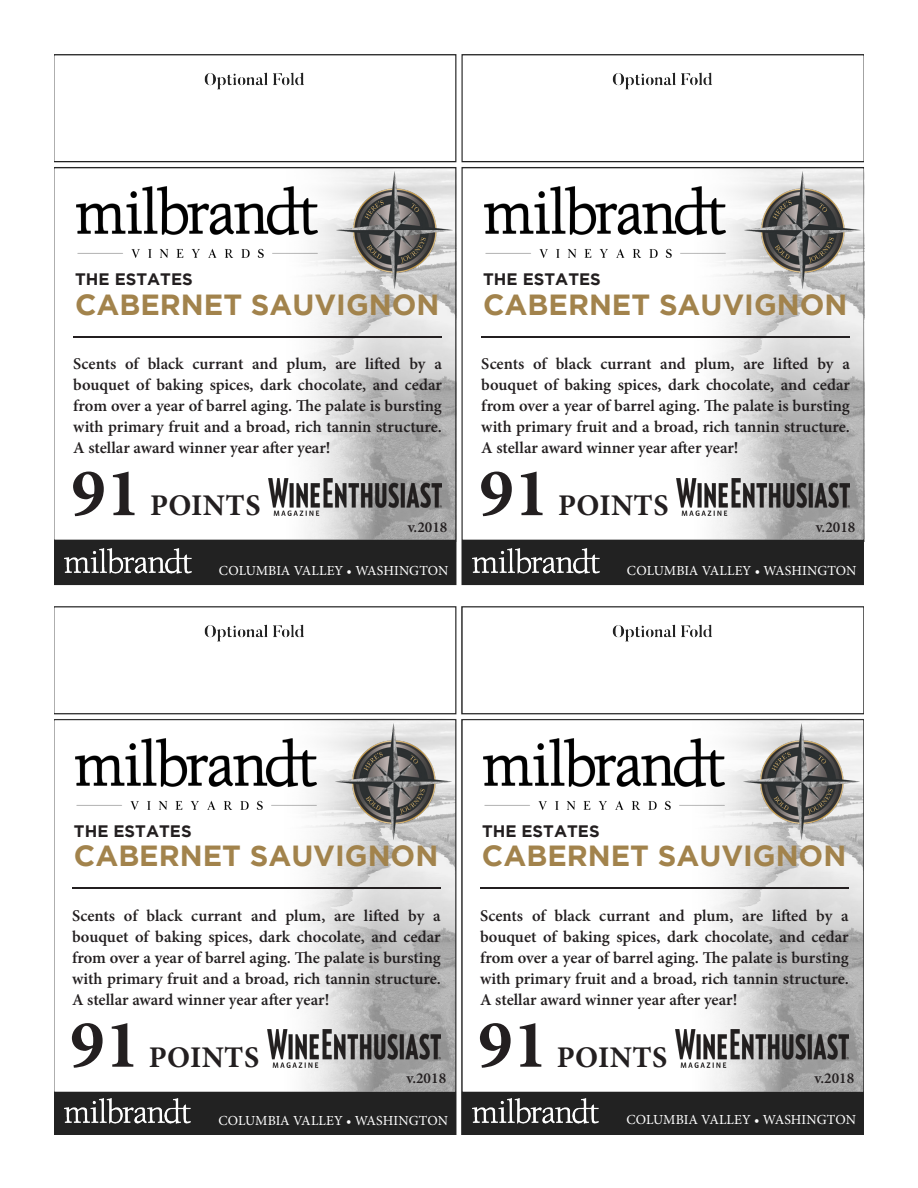
<style>
.page{position:relative;width:918px;height:1188px;background:#fff}
.page>*{position:absolute;margin:0;border:0;box-sizing:border-box;transform-origin:0 0}
.t1{font:700 68.7px "Minion Pro";letter-spacing:.01em;color:#231f20}
.t2{font:700 30px "Minion Pro";letter-spacing:.01em;color:#231f20}
.t3{font:700 29.1px "Gotham";color:#a2834c}
.t4{font:700 16.65px "Gotham";color:#231f20}
.t5{font:600 16.5px/21px "Minion Pro";color:#231f20;text-align:justify}
.t6{font:600 15.3px "Minion Pro";color:#231f20}
.t7{font:13.8px "Minion Pro";letter-spacing:.005em;color:#fff}
</style>
<div class="page">
<img style="left:54px;top:54px;width:810px;height:1080px">
<img style="left:65px;top:548px;width:126px;height:32px">
<img style="left:473px;top:548px;width:126px;height:32px">
<img style="left:64px;top:1098px;width:126px;height:32px">
<img style="left:472px;top:1098px;width:126px;height:32px">
<p class="t4" style="left:75px;top:270px;width:119px">THE ESTATES</p>
<p class="t4" style="left:483px;top:270px;width:119px">THE ESTATES</p>
<p class="t3" style="left:75px;top:288px;width:366px">CABERNET SAUVIGNON</p>
<p class="t3" style="left:483px;top:288px;width:366px">CABERNET SAUVIGNON</p>
<p class="t5" style="left:73px;top:353px;width:370px">Scents of black currant and plum, are lifted by a bouquet of baking spices, dark chocolate, and cedar from over a year of barrel aging. The palate is bursting with primary fruit and a broad, rich tannin structure.<br>A stellar award winner year after year!</p>
<p class="t1" style="left:71px;top:445px;width:71px">91</p>
<p class="t2" style="left:150px;top:484px;width:112px">POINTS</p>
<p class="t5" style="left:481px;top:353px;width:370px">Scents of black currant and plum, are lifted by a bouquet of baking spices, dark chocolate, and cedar from over a year of barrel aging. The palate is bursting with primary fruit and a broad, rich tannin structure.<br>A stellar award winner year after year!</p>
<p class="t1" style="left:479px;top:445px;width:71px">91</p>
<p class="t2" style="left:558px;top:484px;width:112px">POINTS</p>
<p class="t6" style="left:408px;top:516px;width:41px">v.2018</p>
<p class="t7" style="left:219px;top:561px;width:231px">COLUMBIA VALLEY • WASHINGTON</p>
<p class="t7" style="left:627px;top:561px;width:231px">COLUMBIA VALLEY • WASHINGTON</p>
<p class="t6" style="left:816px;top:516px;width:41px">v.2018</p>
<p class="t4" style="left:74px;top:821px;width:119px">THE ESTATES</p>
<p class="t4" style="left:482px;top:821px;width:119px">THE ESTATES</p>
<p class="t3" style="left:74px;top:839px;width:366px">CABERNET SAUVIGNON</p>
<p class="t3" style="left:482px;top:839px;width:366px">CABERNET SAUVIGNON</p>
<p class="t5" style="left:72px;top:905px;width:370px">Scents of black currant and plum, are lifted by a bouquet of baking spices, dark chocolate, and cedar from over a year of barrel aging. The palate is bursting with primary fruit and a broad, rich tannin structure.<br>A stellar award winner year after year!</p>
<p class="t1" style="left:70px;top:996px;width:71px">91</p>
<p class="t2" style="left:149px;top:1036px;width:112px">POINTS</p>
<p class="t5" style="left:480px;top:905px;width:370px">Scents of black currant and plum, are lifted by a bouquet of baking spices, dark chocolate, and cedar from over a year of barrel aging. The palate is bursting with primary fruit and a broad, rich tannin structure.<br>A stellar award winner year after year!</p>
<p class="t1" style="left:478px;top:996px;width:71px">91</p>
<p class="t2" style="left:557px;top:1036px;width:112px">POINTS</p>
<p class="t6" style="left:406px;top:1068px;width:41px">v.2018</p>
<p class="t6" style="left:815px;top:1068px;width:41px">v.2018</p>
<p class="t7" style="left:218px;top:1111px;width:231px">COLUMBIA VALLEY • WASHINGTON</p>
<p class="t7" style="left:626px;top:1111px;width:231px">COLUMBIA VALLEY • WASHINGTON</p>
</div>
